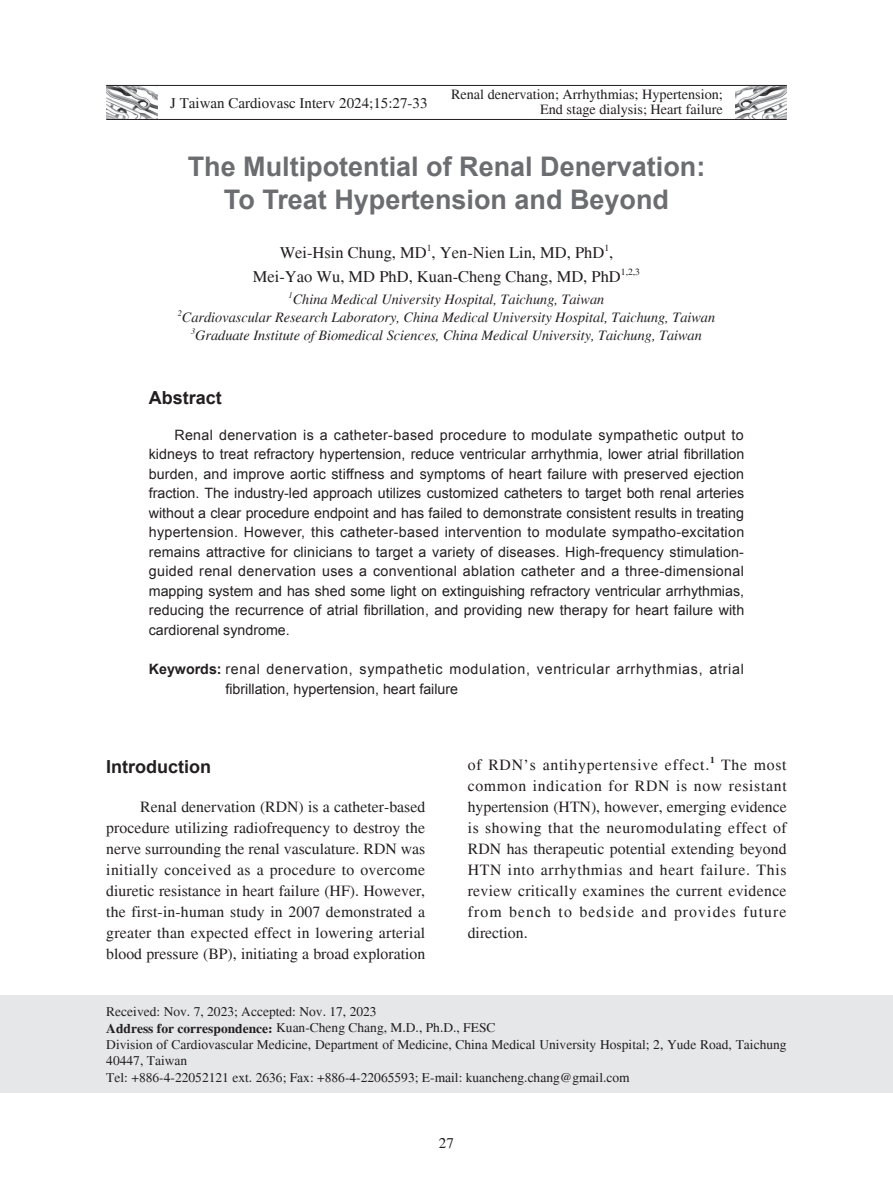
<style>
.page{position:relative;width:893px;height:1191px;background:#fff}
.page>*{position:absolute;margin:0;border:0;box-sizing:border-box;transform-origin:0 0}
.t1{font:700 27px/33px "Arial";color:#6c6d70;text-align:center}
.t2{font:700 18px "Arial";color:#231f20}
.t3{font:16.5px "Times";color:#231f20}
.t4{font:15.75px/21px "Times";letter-spacing:.02em;color:#231f20;text-align:justify}
.t5{font:15.75px "Times";letter-spacing:.05em;color:#231f20}
.t6{font:15px "Times";color:#231f20}
.t7{font:14.25px/19.5px "Arial";letter-spacing:.005em;color:#231f20;text-align:justify}
.t8{font:italic 14.25px "Times";color:#231f20}
.t9{font:14.25px/19.5px "Arial";letter-spacing:.05em;color:#231f20}
.t10{font:14.25px/15px "Times";color:#231f20;text-align:right}
.t11{font:13.5px/16.5px "Times";color:#231f20}
.t12{font:9.6px "Times";color:#231f20}
.t13{font:700 9.15px "Times";color:#231f20}
.t14{font:italic 8.25px "Times";color:#231f20}
.s1{font-weight:700}
</style>
<div class="page">
<img style="left:106px;top:86px;width:51px;height:33px">
<img style="left:736px;top:86px;width:51px;height:33px">
<hr style="left:106px;top:85px;width:681px;height:1px;background:#231f20">
<hr style="left:106px;top:119px;width:681px;height:1px;background:#231f20">
<div style="left:0;top:995px;width:893px;height:98px;background:#e6e7e9"></div>
<p class="t10" style="left:451px;top:87px;width:273px">Renal denervation; Arrhythmias; Hypertension;<br>End stage dialysis; Heart failure</p>
<h1 class="t1" style="left:188px;top:151px;width:519px">The Multipotential of Renal Denervation:<br>To Treat Hypertension and Beyond</h1>
<p class="t3" style="left:280px;top:243px;width:335px">Wei-Hsin Chung, MD , Yen-Nien Lin, MD, PhD ,</p>
<p class="t6" style="left:170px;top:95px;width:259px">J Taiwan Cardiovasc Interv 2024;15:27-33</p>
<p class="t12" style="left:427px;top:242px;width:6px">1</p>
<p class="t12" style="left:604px;top:242px;width:6px">1</p>
<p class="t3" style="left:253px;top:268px;width:369px">Mei-Yao Wu, MD PhD, Kuan-Cheng Chang, MD, PhD</p>
<p class="t12" style="left:621px;top:266px;width:21px">1,2,3</p>
<p class="t14" style="left:289px;top:290px;width:6px">1</p>
<p class="t8" style="left:293px;top:292px;width:313px">China Medical University Hospital, Taichung, Taiwan</p>
<p class="t14" style="left:178px;top:308px;width:6px">2</p>
<p class="t8" style="left:182px;top:310px;width:535px">Cardiovascular Research Laboratory, China Medical University Hospital, Taichung, Taiwan</p>
<p class="t14" style="left:191px;top:326px;width:6px">3</p>
<p class="t8" style="left:195px;top:328px;width:508px">Graduate Institute of Biomedical Sciences, China Medical University, Taichung, Taiwan</p>
<p class="t2" style="left:149px;top:386px;width:75px">Abstract</p>
<p class="t7" style="left:149px;top:425px;width:597px;text-indent:26px">Renal denervation is a catheter-based procedure to modulate sympathetic output to kidneys to treat refractory hypertension, reduce ventricular arrhythmia, lower atrial fibrillation burden, and improve aortic stiffness and symptoms of heart failure with preserved ejection fraction. The industry-led approach utilizes customized catheters to target both renal arteries without a clear procedure endpoint and has failed to demonstrate consistent results in treating hypertension. However, this catheter-based intervention to modulate sympatho-excitation remains attractive for clinicians to target a variety of diseases. High-frequency stimulation&shy;guided renal denervation uses a conventional ablation catheter and a three-dimensional mapping system and has shed some light on extinguishing refractory ventricular arrhythmias, reducing the recurrence of atrial fibrillation, and providing new therapy for heart failure with cardiorenal syndrome.</p>
<p class="t9" style="left:225px;top:659px;width:520px;text-indent:-77px"><span class="s1">Keywords:</span> renal denervation, sympathetic modulation, ventricular arrhythmias, atrial fibrillation, hypertension, heart failure</p>
<p class="t2" style="left:106px;top:754px;width:106px">Introduction</p>
<p class="t4" style="left:106px;top:796px;width:320px;text-indent:34px">Renal denervation (RDN) is a catheter-based procedure utilizing radiofrequency to destroy the nerve surrounding the renal vasculature. RDN was initially conceived as a procedure to overcome diuretic resistance in heart failure (HF). However, the first-in-human study in 2007 demonstrated a greater than expected effect in lowering arterial blood pressure (BP), initiating a broad exploration</p>
<p class="t5" style="left:468px;top:756px;width:243px">of RDN’s antihypertensive effect.</p>
<p class="t13" style="left:710px;top:754px;width:6px">1</p>
<p class="t4" style="left:468px;top:754px;width:321px;text-indent:253px">The most common indication for RDN is now resistant hypertension (HTN), however, emerging evidence is showing that the neuromodulating effect of RDN has therapeutic potential extending beyond HTN into arrhythmias and heart failure. This review critically examines the current evidence from bench to bedside and provides future direction.</p>
<p class="t11" style="left:106px;top:1003px;width:682px">Received: Nov. 7, 2023; Accepted: Nov. 17, 2023<br><span class="s1">Address for correspondence:</span> Kuan-Cheng Chang, M.D., Ph.D., FESC<br>Division of Cardiovascular Medicine, Department of Medicine, China Medical University Hospital; 2, Yude Road, Taichung 40447, Taiwan<br>Tel: +886-4-22052121 ext. 2636; Fax: +886-4-22065593; E-mail: kuancheng.chang@gmail.com</p>
<p class="t6" style="left:439px;top:1134px;width:16px">27</p>
</div>
